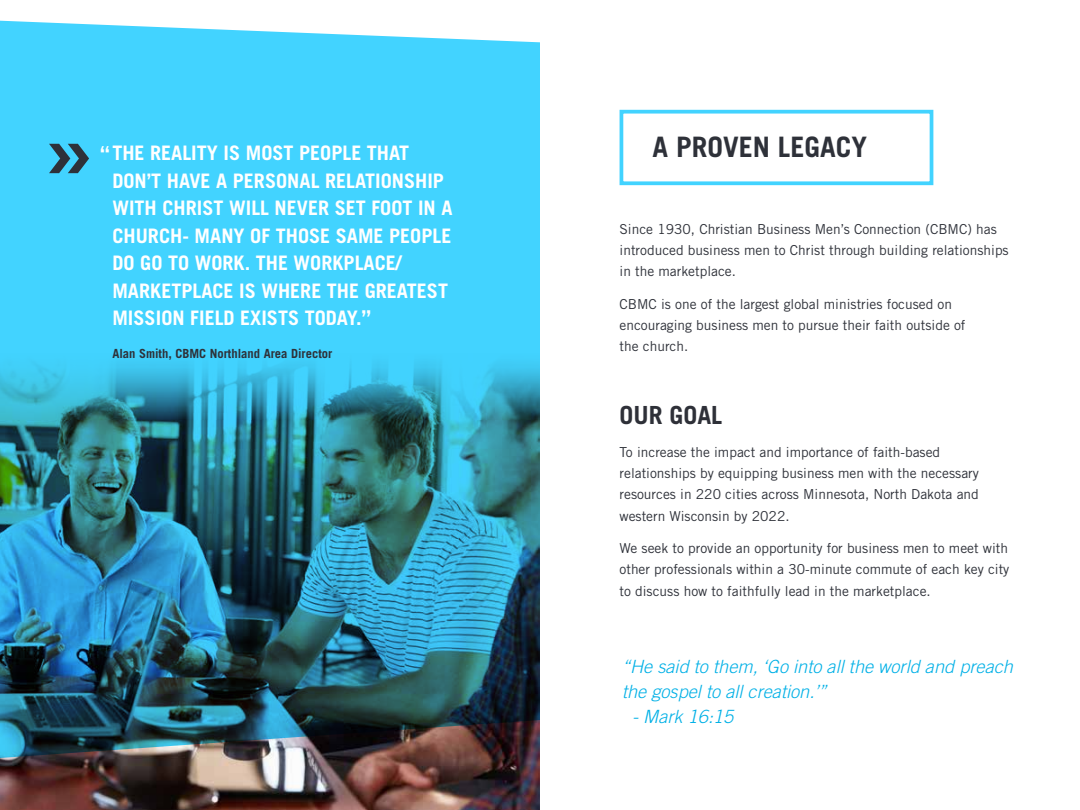
<style>
.page{position:relative;width:1080px;height:810px;background:#fff}
.page>*{position:absolute;margin:0;border:0;box-sizing:border-box;transform-origin:0 0}
.t1{font:700 92px "Trade Gothic";color:#2e3139}
.t2{font:700 28.12px "Trade Gothic";color:#2e3139}
.t3{font:700 25px "Trade Gothic";color:#2e3038}
.t4{font:700 20px/27.5px "Trade Gothic";color:#fff}
.t5{font:italic 300 18.25px/24.9px "Trade Gothic";color:#00b0e6}
.t6{font:13.75px/21.2px "Trade Gothic";color:#2e3139}
.t7{font:700 12.62px "Trade Gothic";color:#2e3139}
.s1{font-size:21.75px}
</style>
<div class="page">
<div style="left:620px;top:110px;width:313px;height:75px;border:4px solid #42d3ff"></div>
<img style="left:0;top:760px;width:540px;height:50px">
<img style="left:0;top:20px;width:540px;height:740px">
<h1 class="t1" style="left:43px;top:94px;width:53px">»</h1>
<h3 class="t4" style="left:112px;top:139px;width:342px;text-indent:-12px"><span class="s1">“</span>THE REALITY IS MOST PEOPLE THAT<br>DON’T HAVE A PERSONAL RELATIONSHIP<br>WITH CHRIST WILL NEVER SET FOOT IN A<br>CHURCH- MANY OF THOSE SAME PEOPLE<br>DO GO TO WORK. THE WORKPLACE/<br>MARKETPLACE IS WHERE THE GREATEST<br>MISSION FIELD EXISTS TODAY.<span class="s1">”</span></h3>
<p class="t7" style="left:112px;top:345px;width:221px">Alan Smith, CBMC Northland Area Director</p>
<h2 class="t2" style="left:653px;top:129px;width:216px">A PROVEN LEGACY</h2>
<p class="t6" style="left:620px;top:218px;width:391px">Since 1930, Christian Business Men’s Connection (CBMC) has introduced business men to Christ through building relationships in the marketplace.</p>
<p class="t6" style="left:620px;top:293px;width:348px">CBMC is one of the largest global ministries focused on encouraging business men to pursue their faith outside of the church.</p>
<h3 class="t3" style="left:620px;top:400px;width:104px">OUR GOAL</h3>
<p class="t6" style="left:620px;top:441px;width:361px">To increase the impact and importance of faith-based relationships by equipping business men with the necessary resources in 220 cities across Minnesota, North Dakota and western Wisconsin by 2022.</p>
<p class="t6" style="left:620px;top:537px;width:391px;text-align:justify">We seek to provide an opportunity for business men to meet with other professionals within a 30-minute commute of each key city to discuss how to faithfully lead in the marketplace.</p>
<h3 class="t5" style="left:622px;top:654px;width:393px">“He said to them, ‘Go into all the world and preach the gospel to all creation.’”</h3>
<h3 class="t5" style="left:632px;top:704px;width:103px">- Mark 16:15</h3>
</div>
